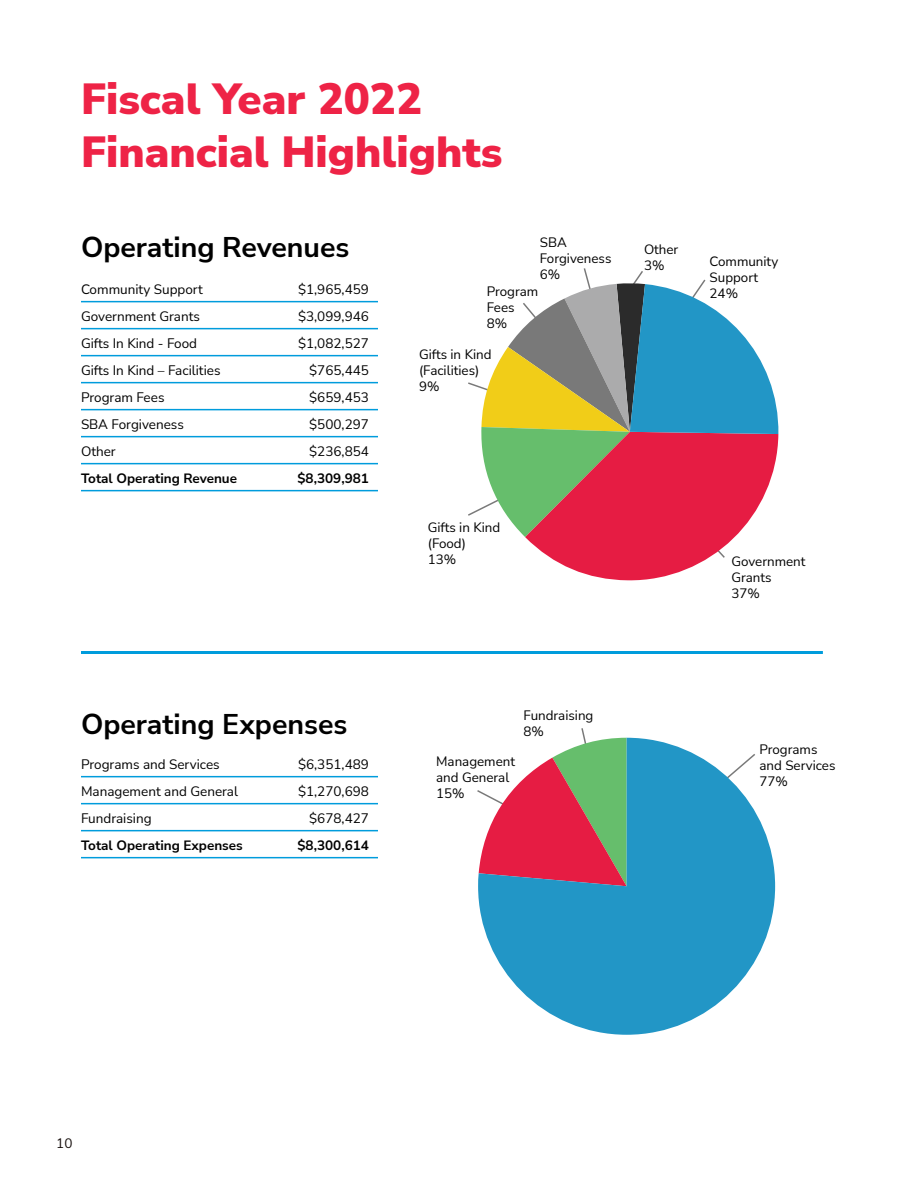
<style>
.page{position:relative;width:918px;height:1188px;background:#fff}
.page>*{position:absolute;margin:0;border:0;box-sizing:border-box;transform-origin:0 0}
.t1{font:900 43.5px/52.2px "Nunito Sans";color:#ee2346}
.t2{font:700 28.5px "Nunito Sans";color:#000}
.t3{font:13.5px "Nunito Sans";color:#000}
.t4{font:700 13.5px "Nunito Sans";color:#000}
.t5{font:13.5px "Nunito Sans";color:#170f0d}
.t6{font:13.35px/16px "Nunito Sans";color:#000}
</style>
<div class="page">
<hr style="left:81px;top:301px;width:297px;height:1px;background:#009cdc">
<hr style="left:81px;top:328px;width:297px;height:1px;background:#009cdc">
<hr style="left:81px;top:355px;width:297px;height:1px;background:#009cdc">
<hr style="left:81px;top:382px;width:297px;height:1px;background:#009cdc">
<hr style="left:81px;top:409px;width:297px;height:1px;background:#009cdc">
<hr style="left:81px;top:436px;width:297px;height:1px;background:#009cdc">
<hr style="left:81px;top:463px;width:297px;height:1px;background:#009cdc">
<hr style="left:81px;top:490px;width:297px;height:1px;background:#009cdc">
<svg style="left:468px;top:268px;width:311px;height:313px"></svg>
<hr style="left:81px;top:776px;width:297px;height:1px;background:#009cdc">
<hr style="left:81px;top:803px;width:297px;height:1px;background:#009cdc">
<hr style="left:81px;top:830px;width:297px;height:1px;background:#009cdc">
<hr style="left:81px;top:857px;width:297px;height:1px;background:#009cdc">
<svg style="left:478px;top:738px;width:297px;height:297px;fill:#2296c6"></svg>
<hr style="left:81px;top:651px;width:742px;height:3px;background:#009cdc">
<h1 class="t1" style="left:81px;top:76px;width:423px">Fiscal Year 2022<br>Financial Highlights</h1>
<h2 class="t2" style="left:81px;top:234px;width:270px">Operating Revenues</h2>
<p class="t6" style="left:644px;top:243px;width:36px">Other<br>3%</p>
<p class="t6" style="left:540px;top:235px;width:73px">SBA<br>Forgiveness<br>6%</p>
<p class="t3" style="left:81px;top:283px;width:123px">Community Support</p>
<p class="t3" style="left:298px;top:283px;width:72px">$1,965,459</p>
<p class="t3" style="left:81px;top:310px;width:120px">Government Grants</p>
<p class="t3" style="left:298px;top:310px;width:72px">$3,099,946</p>
<p class="t3" style="left:81px;top:337px;width:118px">Gifts In Kind - Food</p>
<p class="t3" style="left:298px;top:337px;width:72px">$1,082,527</p>
<p class="t3" style="left:81px;top:364px;width:141px">Gifts In Kind – Facilities</p>
<p class="t3" style="left:309px;top:364px;width:61px">$765,445</p>
<p class="t3" style="left:81px;top:391px;width:85px">Program Fees</p>
<p class="t3" style="left:309px;top:391px;width:61px">$659,453</p>
<p class="t3" style="left:81px;top:418px;width:104px">SBA Forgiveness</p>
<p class="t3" style="left:309px;top:418px;width:61px">$500,297</p>
<p class="t3" style="left:81px;top:445px;width:36px">Other</p>
<p class="t3" style="left:309px;top:445px;width:61px">$236,854</p>
<p class="t4" style="left:81px;top:472px;width:158px">Total Operating Revenue</p>
<p class="t4" style="left:297px;top:472px;width:73px">$8,309,981</p>
<p class="t6" style="left:487px;top:284px;width:53px">Program<br>Fees<br>8%</p>
<p class="t6" style="left:419px;top:347px;width:74px">Gifts in Kind (Facilities)<br>9%</p>
<p class="t6" style="left:428px;top:520px;width:74px">Gifts in Kind (Food)<br>13%</p>
<p class="t6" style="left:710px;top:254px;width:70px">Community<br>Support<br>24%</p>
<p class="t6" style="left:731px;top:554px;width:76px">Government<br>Grants<br>37%</p>
<h2 class="t2" style="left:81px;top:710px;width:268px">Operating Expenses</h2>
<p class="t3" style="left:81px;top:758px;width:140px">Programs and Services</p>
<p class="t3" style="left:298px;top:758px;width:72px">$6,351,489</p>
<p class="t3" style="left:81px;top:785px;width:159px">Management and General</p>
<p class="t3" style="left:298px;top:785px;width:72px">$1,270,698</p>
<p class="t3" style="left:81px;top:812px;width:72px">Fundraising</p>
<p class="t3" style="left:309px;top:812px;width:61px">$678,427</p>
<p class="t4" style="left:81px;top:839px;width:163px">Total Operating Expenses</p>
<p class="t4" style="left:297px;top:839px;width:73px">$8,300,614</p>
<p class="t6" style="left:436px;top:754px;width:80px">Management and General<br>15%</p>
<p class="t6" style="left:524px;top:709px;width:71px">Fundraising<br>8%</p>
<p class="t6" style="left:760px;top:742px;width:77px">Programs and Services<br>77%</p>
<p class="t5" style="left:56px;top:1137px;width:18px">10</p>
</div>
